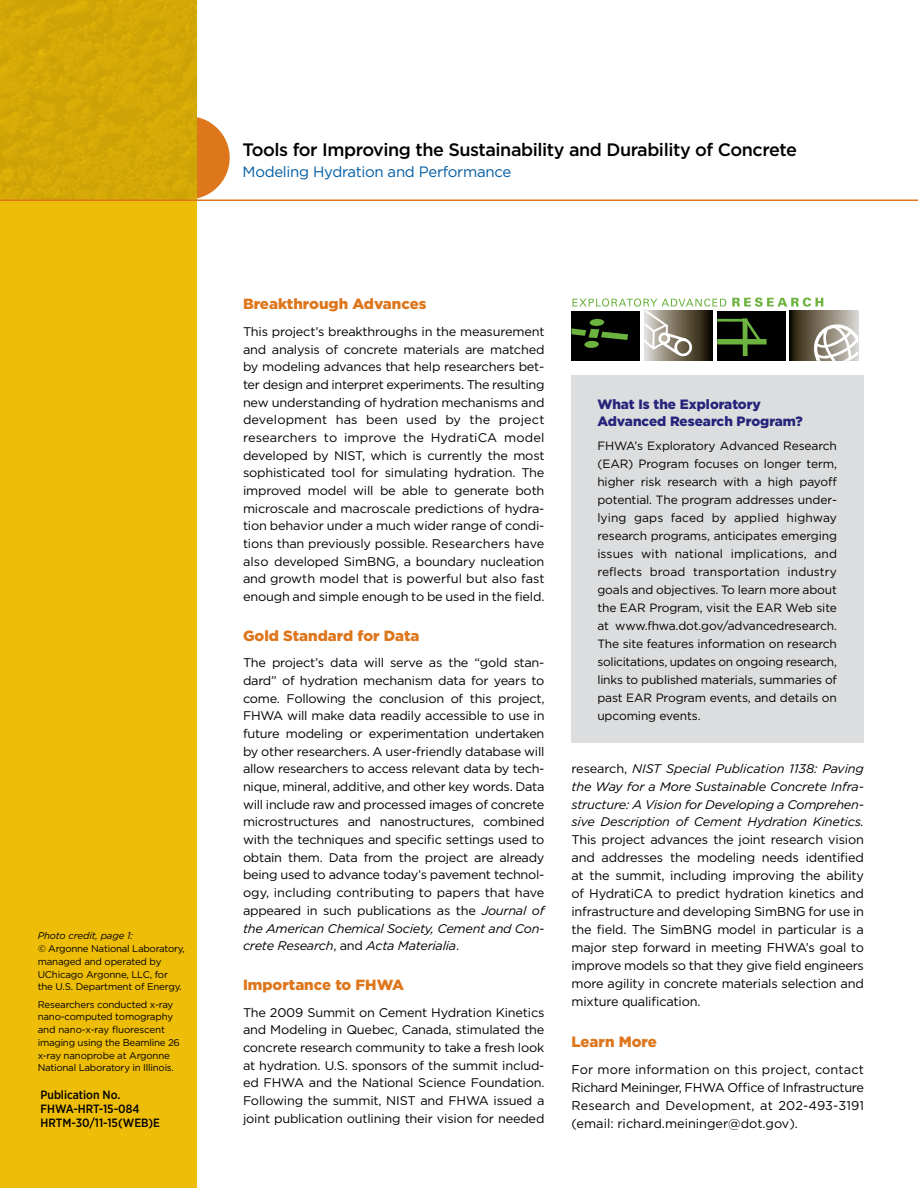
<style>
.page{position:relative;width:918px;height:1188px;background:#fff}
.page>*{position:absolute;margin:0;border:0;box-sizing:border-box;transform-origin:0 0}
.t1{font:500 18px "Gotham";letter-spacing:-.025em;color:#000}
.t2{font:15px "Gotham";letter-spacing:-.02em;color:#005da4}
.t3{font:900 15px "Gotham";color:#de761c}
.t4{font:900 14.7px "Gotham";color:#de761c}
.t5{font:900 13.5px/16.5px "Gotham";color:#26247b}
.t6{font:12.75px/18px "Gotham";letter-spacing:-.015em;color:#000;text-align:justify}
.t7{font:12.45px/17.7px "Gotham";letter-spacing:-.015em;color:#000;text-align:justify}
.t8{font:italic 12.45px/17.7px "Gotham";letter-spacing:-.02em;color:#000;text-align:justify}
.t9{font:12px/18px "Gotham";letter-spacing:-.01em;color:#000;text-align:justify}
.t10{font:500 12px/14.2px "Gotham Narrow";color:#000}
.t11{font:9.75px/12.8px "Gotham";letter-spacing:-.025em;color:#000}
.s1{font-style:italic}
.s2{font-style:normal}
.s3{font-size:12.45px}
</style>
<div class="page">
<div style="left:147px;top:116px;width:83px;height:83px;background:#de761c;border-radius:50%"></div>
<div style="left:0;top:0;width:196px;height:1188px;background:#eebd08"></div>
<div style="left:0;top:0;width:196px;height:200px;background:#d3a707"></div>
<div style="left:572px;top:375px;width:292px;height:367px;background:#dcddde"></div>
<svg style="left:572px;top:298px;width:286px;height:63px"></svg>
<hr style="left:0;top:200px;width:918px;height:1px;background:#de761c">
<p class="t11" style="left:38px;top:929px;width:149px"><span class="s1">Photo credit, page 1:<br>©</span> Argonne National Laboratory, managed and operated by<br>UChicago Argonne, LLC, for the U.S. Department of Energy.</p>
<p class="t11" style="left:38px;top:998px;width:144px">Researchers conducted x-ray nano-computed tomography and nano-x-ray fluorescent imaging using the Beamline 26 x-ray nanoprobe at Argonne<br>National Laboratory in Illinois.</p>
<p class="t10" style="left:40px;top:1087px;width:121px">Publication No.<br>FHWA-HRT-15-084<br>HRTM-30/11-15(WEB)E</p>
<h1 class="t1" style="left:243px;top:138px;width:556px">Tools for Improving the Sustainability and Durability of Concrete</h1>
<p class="t2" style="left:243px;top:162px;width:270px">Modeling Hydration and Performance</p>
<p class="t4" style="left:243px;top:294px;width:185px">Breakthrough Advances</p>
<p class="t7" style="left:243px;top:322px;width:303px">This project’s breakthroughs in the measurement and analysis of concrete materials are matched by modeling advances that help researchers bet&shy;ter design and interpret experiments. The resulting new understanding of hydration mechanisms and development has been used by the project researchers to improve the HydratiCA model developed by NIST, which is currently the most sophisticated tool for simulating hydration. The improved model will be able to generate both microscale and macroscale predictions of hydra&shy;tion behavior under a much wider range of condi&shy;tions than previously possible. Researchers have also developed SimBNG, a boundary nucleation and growth model that is powerful but also fast enough and simple enough to be used in the field.</p>
<p class="t4" style="left:243px;top:625px;width:178px">Gold Standard for Data</p>
<p class="t7" style="left:243px;top:654px;width:303px">The project’s data will serve as the “gold stan&shy;dard” of hydration mechanism data for years to come. Following the conclusion of this project, FHWA will make data readily accessible to use in future modeling or experimentation undertaken by other researchers. A user-friendly database will allow researchers to access relevant data by tech&shy;nique, mineral, additive, and other key words. Data will include raw and processed images of concrete microstructures and nanostructures, combined with the techniques and specific settings used to obtain them. Data from the project are already being used to advance today’s pavement technol&shy;ogy, including contributing to papers that have appeared in such publications as the <span class="s1">Journal of the American Chemical Society, Cement and Con&shy;crete Research</span>, and <span class="s1">Acta Materialia</span>.</p>
<p class="t4" style="left:243px;top:975px;width:163px">Importance to FHWA</p>
<p class="t7" style="left:243px;top:1003px;width:303px">The 2009 Summit on Cement Hydration Kinetics and Modeling in Quebec, Canada, stimulated the concrete research community to take a fresh look at hydration. U.S. sponsors of the summit includ&shy;ed FHWA and the National Science Foundation.<br>Following the summit, NIST and FHWA issued a joint publication outlining their vision for needed</p>
<p class="t5" style="left:597px;top:396px;width:207px">What Is the Exploratory<br>Advanced Research Program?</p>
<p class="t9" style="left:597px;top:436px;width:241px">FHWA’s Exploratory Advanced Research (EAR) Program focuses on longer term, higher risk research with a high payoff potential. The program addresses under&shy;lying gaps faced by applied highway research programs, anticipates emerging issues with national implications, and reflects broad transportation industry goals and objectives. To learn more about the EAR Program, visit the EAR Web site at www.fhwa.dot.gov/advancedresearch.<br>The site features information on research solicitations, updates on ongoing research, links to published materials, summaries of past EAR Program events, and details on upcoming events.</p>
<p class="t8" style="left:572px;top:760px;width:294px"><span class="s2">research,</span> NIST Special Publication 1138: Paving the Way for a More Sustainable Concrete Infra&shy;structure: A Vision for Developing a Comprehen&shy;sive Description of Cement Hydration Kinetics.</p>
<p class="t6" style="left:572px;top:830px;width:294px"><span class="s3">This</span> project advances the joint research vision and addresses the modeling needs identified at the summit, including improving the ability of HydratiCA to predict hydration kinetics and infrastructure and developing SimBNG for use in the field. The SimBNG model in particular is a major step forward in meeting FHWA’s goal to improve models so that they give field engineers more agility in concrete materials selection and mixture qualification.</p>
<p class="t3" style="left:572px;top:1031px;width:87px">Learn More</p>
<p class="t6" style="left:572px;top:1060px;width:294px">For more information on this project, contact Richard Meininger, FHWA Office of Infrastructure Research and Development, at 202-493-3191 (email: richard.meininger@dot.gov).</p>
</div>
